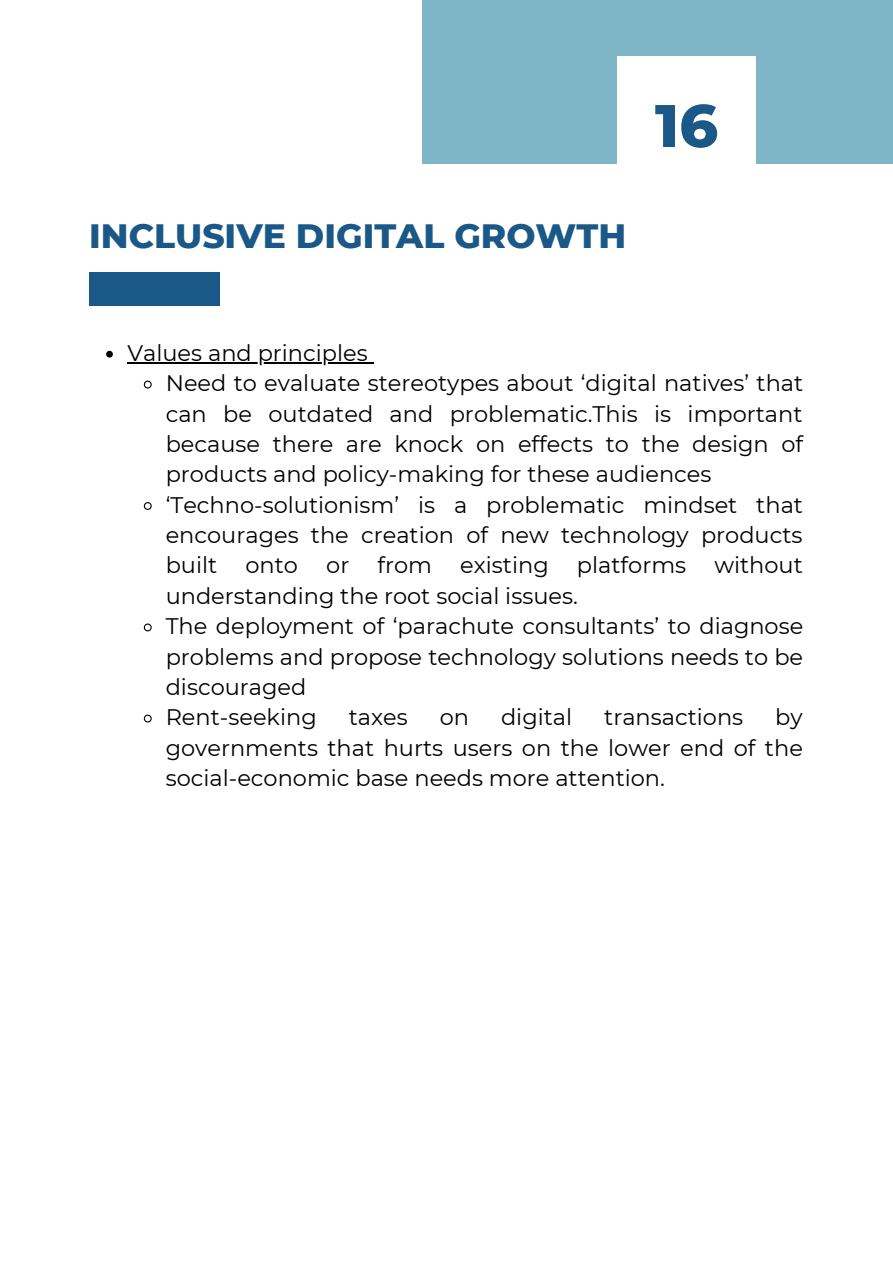
<style>
.page{position:relative;width:893px;height:1264px;background:#fff}
.page>*{position:absolute;margin:0;border:0;box-sizing:border-box;transform-origin:0 0}
.t1{font:800 60px "Montserrat";color:#1a5887}
.t2{font:800 34.5px "Montserrat";color:#1a5887}
.t3{font:22.5px/30.3px "Montserrat";color:#000}
</style>
<div class="page">
<div style="left:422px;top:0;width:470px;height:163px;background:#7fb6c7"></div>
<div style="left:617px;top:56px;width:138px;height:138px;background:#fff"></div>
<svg style="left:106px;top:351px;width:7px;height:6px"></svg>
<hr style="left:127px;top:362px;width:241px;height:1px;background:#000">
<svg style="left:143px;top:380px;width:9px;height:9px"></svg>
<svg style="left:143px;top:502px;width:9px;height:8px"></svg>
<svg style="left:143px;top:623px;width:9px;height:9px"></svg>
<svg style="left:143px;top:714px;width:9px;height:9px"></svg>
<div style="left:89px;top:272px;width:131px;height:33px;background:#1a5887"></div>
<h2 class="t2" style="left:89px;top:214px;width:538px">INCLUSIVE DIGITAL GROWTH</h2>
<h1 class="t1" style="left:655px;top:89px;width:65px">16</h1>
<p class="t3" style="left:166px;top:338px;width:639px;text-indent:-38px">Values and principles<br>Need to evaluate stereotypes about ‘digital natives’ that can be outdated and problematic.This is important because there are knock on effects to the design of products and policy-making for these audiences ‘Techno-solutionism’ is a problematic mindset that encourages the creation of new technology products built</p>
<p class="t3" style="left:245px;top:550px;width:54px">onto</p>
<p class="t3" style="left:326px;top:550px;width:25px">or</p>
<p class="t3" style="left:377px;top:550px;width:56px">from</p>
<p class="t3" style="left:460px;top:550px;width:90px">existing</p>
<p class="t3" style="left:577px;top:550px;width:111px">platforms</p>
<p class="t3" style="left:714px;top:550px;width:90px">without</p>
<p class="t3" style="left:166px;top:580px;width:639px">understanding the root social issues.<br>The deployment of ‘parachute consultants’ to diagnose problems and propose technology solutions needs to be discouraged<br>Rent-seeking</p>
<p class="t3" style="left:166px;top:702px;width:638px;text-align:justify;text-indent:609px">by governments that hurts users on the lower end of the social-economic base needs more attention.</p>
<p class="t3" style="left:349px;top:702px;width:60px">taxes</p>
<p class="t3" style="left:439px;top:702px;width:31px">on</p>
<p class="t3" style="left:501px;top:702px;width:73px">digital</p>
<p class="t3" style="left:604px;top:702px;width:140px">transactions</p>
</div>
